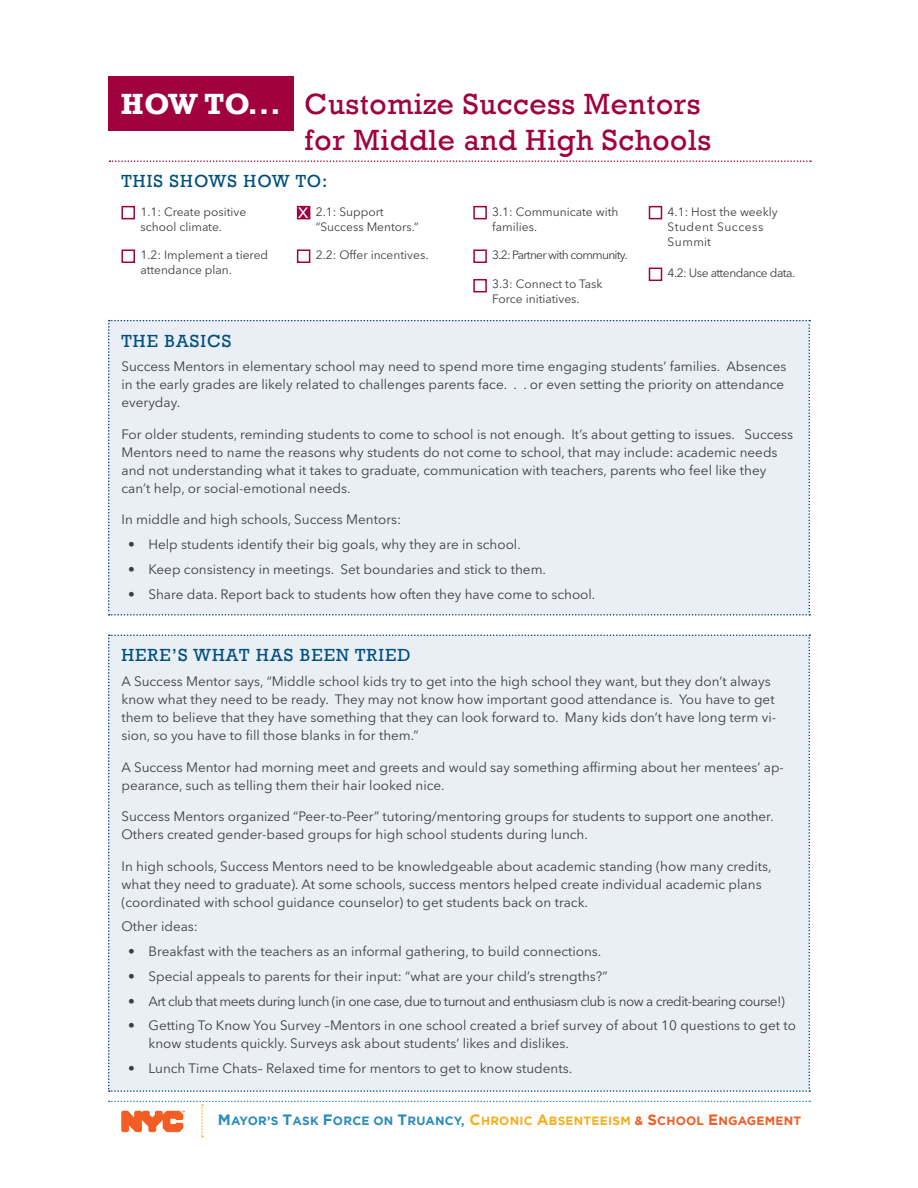
<style>
.page{position:relative;width:918px;height:1188px;background:#fff}
.page>*{position:absolute;margin:0;border:0;box-sizing:border-box;transform-origin:0 0}
.t1{font:30px/36px "Rockwell";letter-spacing:.02em;color:#a1013e}
.t2{font:700 30px "Rockwell";color:#fff}
.t3{font:22.5px "Avenir Next LT Pro";color:#fff}
.t4{font:18px "Rockwell";letter-spacing:.06em;color:#00507f}
.t5{font:13.5px/18px "Avenir Next LT Pro";color:#3e3e3f}
.t6{font:13.5px "Avenir Next LT Pro";letter-spacing:-.04em;color:#3e3e3f}
.t7{font:12px/15px "Avenir Next LT Pro";color:#3e3e3f}
.t8{font:700 12px "Gotham";letter-spacing:.02em;color:#2b8cb9}
.t9{font:12px/15px "Avenir Next LT Pro";letter-spacing:.04em;color:#3e3e3f}
.t10{font:12px "Avenir Next LT Pro";letter-spacing:-.06em;color:#3e3e3f}
.t11{font:12px "Avenir Next LT Pro";letter-spacing:-.04em;color:#3e3e3f}
.s1{font-size:15px}
.s2{font-size:15px;color:#f3af1e}
.s3{color:#f3af1e}
.s4{color:#f25d25}
.s5{font-size:15px;color:#f25d25}
</style>
<div class="page">
<div style="left:108px;top:76px;width:186px;height:55px;background:#a1013e"></div>
<svg style="left:109px;top:1101px;width:701px;height:36px"></svg>
<img style="left:112px;top:1109px;width:74px;height:25px">
<div style="left:108px;top:320px;width:702px;height:296px;background:#eaeff5"></div>
<div style="left:108px;top:635px;width:702px;height:457px;background:#eaeff5"></div>
<svg style="left:110px;top:160px;width:701px;height:2px"></svg>
<div style="left:122px;top:206px;width:13px;height:13px;background:#fff;border:2px solid #a1013e"></div>
<div style="left:473px;top:206px;width:14px;height:13px;border:2px solid #a1013e"></div>
<div style="left:473px;top:249px;width:14px;height:14px;border:2px solid #a1013e"></div>
<div style="left:297px;top:206px;width:13px;height:13px;background:#a1013e"></div>
<div style="left:649px;top:206px;width:13px;height:13px;border:2px solid #a1013e"></div>
<div style="left:122px;top:249px;width:13px;height:14px;border:2px solid #a1013e"></div>
<div style="left:473px;top:279px;width:14px;height:13px;border:2px solid #a1013e"></div>
<div style="left:297px;top:249px;width:13px;height:14px;border:2px solid #a1013e"></div>
<div style="left:649px;top:268px;width:13px;height:13px;border:2px solid #a1013e"></div>
<p class="t2" style="left:121px;top:86px;width:161px">HOW TO...</p>
<p class="t1" style="left:305px;top:87px;width:408px">Customize Success Mentors for Middle and High Schools</p>
<p class="t4" style="left:122px;top:171px;width:208px">THIS SHOWS HOW TO:</p>
<p class="t3" style="left:298px;top:197px;width:12px">x</p>
<p class="t7" style="left:140px;top:204px;width:107px">1.1: Create positive school climate.</p>
<p class="t7" style="left:140px;top:247px;width:129px">1.2: Implement a tiered attendance plan.</p>
<p class="t7" style="left:316px;top:204px;width:69px">2.1: Support</p>
<p class="t7" style="left:316px;top:219px;width:105px">“Success Mentors.”</p>
<p class="t7" style="left:316px;top:247px;width:114px">2.2: Offer incentives.</p>
<p class="t7" style="left:492px;top:204px;width:128px">3.1: Communicate with families.</p>
<p class="t10" style="left:492px;top:248px;width:137px">3.2: Partner with community.</p>
<p class="t7" style="left:492px;top:276px;width:112px">3.3: Connect to Task<br>Force initiatives.</p>
<p class="t9" style="left:668px;top:204px;width:112px">4.1: Host the weekly<br>Student Success<br>Summit</p>
<p class="t11" style="left:668px;top:266px;width:129px">4.2: Use attendance data.</p>
<p class="t4" style="left:122px;top:330px;width:112px">THE BASICS</p>
<p class="t5" style="left:122px;top:358px;width:666px">Success Mentors in elementary school may need to spend more time engaging students’ families. Absences in the early grades are likely related to challenges parents face. . . or even setting the priority on attendance everyday.</p>
<p class="t5" style="left:122px;top:425px;width:673px">For older students, reminding students to come to school is not enough. It’s about getting to issues. Success Mentors need to name the reasons why students do not come to school, that may include: academic needs and not understanding what it takes to graduate, communication with teachers, parents who feel like they can’t help, or social-emotional needs.</p>
<p class="t5" style="left:122px;top:511px;width:281px">In middle and high schools, Success Mentors:</p>
<p class="t5" style="left:128px;top:535px;width:394px">• Help students identify their big goals, why they are in school.</p>
<p class="t5" style="left:128px;top:560px;width:419px">• Keep consistency in meetings. Set boundaries and stick to them.</p>
<p class="t5" style="left:128px;top:585px;width:469px">• Share data. Report back to students how often they have come to school.</p>
<p class="t4" style="left:122px;top:645px;width:291px">HERE’S WHAT HAS BEEN TRIED</p>
<p class="t5" style="left:122px;top:672px;width:656px">A Success Mentor says, “Middle school kids try to get into the high school they want, but they don’t always know what they need to be ready. They may not know how important good attendance is. You have to get them to believe that they have something that they can look forward to. Many kids don’t have long term vi&shy;sion, so you have to fill those blanks in for them.”</p>
<p class="t5" style="left:122px;top:758px;width:664px">A Success Mentor had morning meet and greets and would say something affirming about her mentees’ ap&shy;pearance, such as telling them their hair looked nice.</p>
<p class="t5" style="left:122px;top:807px;width:654px">Success Mentors organized “Peer-to-Peer” tutoring/mentoring groups for students to support one another.<br>Others created gender-based groups for high school students during lunch.</p>
<p class="t5" style="left:122px;top:857px;width:652px">In high schools, Success Mentors need to be knowledgeable about academic standing (how many credits, what they need to graduate). At some schools, success mentors helped create individual academic plans (coordinated with school guidance counselor) to get students back on track.</p>
<p class="t5" style="left:122px;top:918px;width:78px">Other ideas:</p>
<p class="t5" style="left:128px;top:942px;width:475px">• Breakfast with the teachers as an informal gathering, to build connections.</p>
<p class="t5" style="left:128px;top:967px;width:481px">• Special appeals to parents for their input: “what are your child’s strengths?”</p>
<p class="t6" style="left:128px;top:993px;width:658px">• Art club that meets during lunch (in one case, due to turnout and enthusiasm club is now a credit-bearing course!)</p>
<p class="t5" style="left:148px;top:1017px;width:649px;text-indent:-20px">• Getting To Know You Survey –Mentors in one school created a brief survey of about 10 questions to get to know students quickly. Surveys ask about students’ likes and dislikes.</p>
<p class="t5" style="left:128px;top:1059px;width:445px">• Lunch Time Chats– Relaxed time for mentors to get to know students.</p>
<p class="t8" style="left:218px;top:1114px;width:585px"><span class="s1">M</span>AYOR’S <span class="s1">T</span>ASK <span class="s1">F</span>ORCE ON <span class="s1">T</span>RUANCY, <span class="s2">C</span><span class="s3">HRONIC</span> <span class="s2">A</span><span class="s3">BSENTEEISM</span> <span class="s4">&amp;</span> <span class="s5">S</span><span class="s4">CHOOL</span> <span class="s5">E</span><span class="s4">NGAGEMENT</span></p>
</div>
